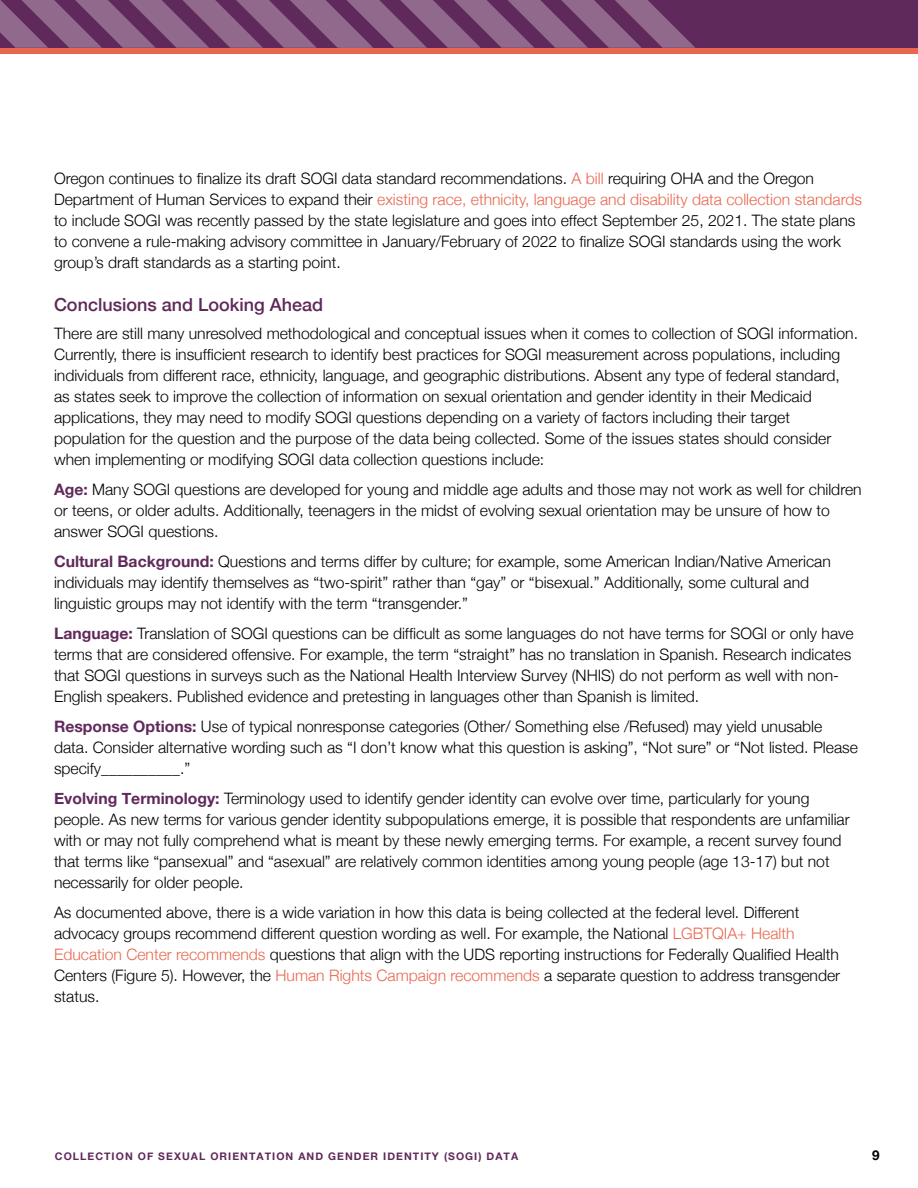
<style>
.page{position:relative;width:918px;height:1188px;background:#fff}
.page>*{position:absolute;margin:0;border:0;box-sizing:border-box;transform-origin:0 0}
.t1{font:500 18px "Helvetica Neue";color:#5e2958}
.t2{font:300 15.75px/21px "Helvetica Neue";color:#000}
.t3{font:700 13.5px "Helvetica Neue";color:#000}
.t4{font:700 10.5px "Helvetica Neue";letter-spacing:.1em;color:#60295b}
.s1{color:#e9674f}
.s2{font-weight:700;color:#60295b}
</style>
<div class="page">
<div style="left:0;top:0;width:918px;height:49px;background:#60295b"></div>
<div style="left:0;top:48px;width:918px;height:5px;background:#e9674f"></div>
<svg style="left:0;top:0;width:695px;height:48px"></svg>
<p class="t2" style="left:54px;top:166px;width:810px">Oregon continues to finalize its draft SOGI data standard recommendations. <span class="s1">A bill</span> requiring OHA and the Oregon Department of Human Services to expand their <span class="s1">existing race, ethnicity, language and disability data collection standards </span>to include SOGI was recently passed by the state legislature and goes into effect September 25, 2021. The state plans to convene a rule-making advisory committee in January/February of 2022 to finalize SOGI standards using the work group’s draft standards as a starting point.</p>
<p class="t1" style="left:54px;top:290px;width:271px">Conclusions and Looking Ahead</p>
<p class="t2" style="left:54px;top:322px;width:806px">There are still many unresolved methodological and conceptual issues when it comes to collection of SOGI information.<br>Currently, there is insufficient research to identify best practices for SOGI measurement across populations, including individuals from different race, ethnicity, language, and geographic distributions. Absent any type of federal standard, as states seek to improve the collection of information on sexual orientation and gender identity in their Medicaid applications, they may need to modify SOGI questions depending on a variety of factors including their target population for the question and the purpose of the data being collected. Some of the issues states should consider when implementing or modifying SOGI data collection questions include:</p>
<p class="t2" style="left:54px;top:477px;width:809px"><span class="s2">Age:</span> Many SOGI questions are developed for young and middle age adults and those may not work as well for children or teens, or older adults. Additionally, teenagers in the midst of evolving sexual orientation may be unsure of how to answer SOGI questions.</p>
<p class="t2" style="left:54px;top:549px;width:778px"><span class="s2">Cultural Background:</span> Questions and terms differ by culture; for example, some American Indian/Native American individuals may identify themselves as “two-spirit” rather than “gay” or “bisexual.” Additionally, some cultural and linguistic groups may not identify with the term “transgender.”</p>
<p class="t2" style="left:54px;top:621px;width:801px"><span class="s2">Language:</span> Translation of SOGI questions can be difficult as some languages do not have terms for SOGI or only have terms that are considered offensive. For example, the term “straight” has no translation in Spanish. Research indicates that SOGI questions in surveys such as the National Health Interview Survey (NHIS) do not perform as well with non-English speakers. Published evidence and pretesting in languages other than Spanish is limited.</p>
<p class="t2" style="left:54px;top:714px;width:805px"><span class="s2">Response Options:</span> Use of typical nonresponse categories (Other/ Something else /Refused) may yield unusable data. Consider alternative wording such as “I don’t know what this question is asking”, “Not sure” or “Not listed. Please specify__________.”</p>
<p class="t2" style="left:54px;top:786px;width:797px"><span class="s2">Evolving Terminology:</span> Terminology used to identify gender identity can evolve over time, particularly for young people. As new terms for various gender identity subpopulations emerge, it is possible that respondents are unfamiliar with or may not fully comprehend what is meant by these newly emerging terms. For example, a recent survey found that terms like “pansexual” and “asexual” are relatively common identities among young people (age 13-17) but not necessarily for older people.</p>
<p class="t2" style="left:54px;top:900px;width:788px">As documented above, there is a wide variation in how this data is being collected at the federal level. Different advocacy groups recommend different question wording as well. For example, the National <span class="s1">LGBTQIA+ Health Education Center recommends</span> questions that align with the UDS reporting instructions for Federally Qualified Health Centers (Figure 5). However, the <span class="s1">Human Rights Campaign recommends</span> a separate question to address transgender status.</p>
<p class="t4" style="left:55px;top:1150px;width:465px">COLLECTION OF SEXUAL ORIENTATION AND GENDER IDENTITY (SOGI) DATA</p>
<p class="t3" style="left:872px;top:1146px;width:9px">9</p>
</div>
